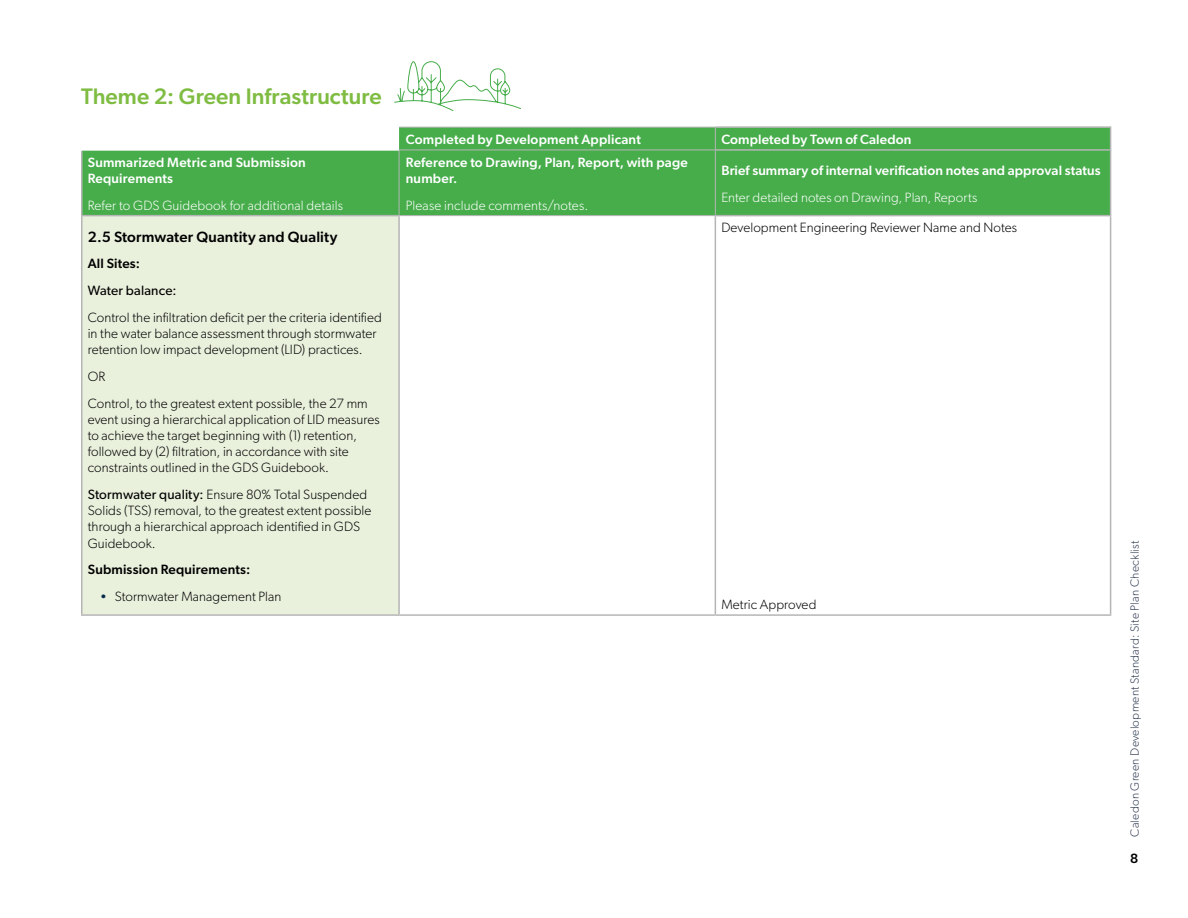
<style>
.page{position:relative;width:1188px;height:918px;background:#fff}
.page>*{position:absolute;margin:0;border:0;box-sizing:border-box;transform-origin:0 0}
.Body{font:500 22.5px "Gibson";letter-spacing:.005em;color:#7fbc42}
.Body-2{font:500 15px "Gibson";letter-spacing:.01em;color:#000}
.Body-3{font:300 13.5px/16.2px "Gibson";letter-spacing:.005em;color:#000}
.Body-4{font:500 13.5px/16.2px "Gibson";letter-spacing:.01em;color:#fff}
.Body-5{font:300 13.5px "Gibson";letter-spacing:.01em;color:#fff}
.Body-6{font:500 13.5px "Gibson";letter-spacing:.015em;color:#000}
.Body-7{font:13.5px "Gibson";letter-spacing:.015em;color:#000}
.t1{font:300 12px "Gibson";letter-spacing:.02em;color:#303c53}
.s1{font-weight:400}
.s2{font-family:"Arial";font-weight:700;color:#072b49}
</style>
<div class="page">
<svg style="left:82px;top:128px;width:1028px;height:87px;background:#54b358"></svg>
<div style="left:82px;top:216px;width:317px;height:399px;background:#e9f1dd"></div>
<hr style="left:399px;top:127px;width:317px;height:1px;background:#b5b5b6">
<svg style="left:715px;top:127px;width:1px;height:23px"></svg>
<hr style="left:399px;top:150px;width:317px;height:1px;background:#b5b5b6">
<hr style="left:399px;top:150px;width:1px;height:65px;background:#b5b5b6">
<hr style="left:715px;top:150px;width:1px;height:65px;background:#b5b5b6">
<hr style="left:400px;top:215px;width:315px;height:1px;background:#b5b5b6">
<hr style="left:716px;top:126px;width:395px;height:2px;background:#b5b5b6">
<svg style="left:1110px;top:128px;width:1px;height:21px"></svg>
<hr style="left:81px;top:151px;width:1px;height:64px;background:#b5b5b6">
<hr style="left:716px;top:149px;width:395px;height:2px;background:#b5b5b6">
<hr style="left:1110px;top:151px;width:1px;height:64px;background:#b5b5b6">
<hr style="left:81px;top:215px;width:319px;height:1px;background:#b5b5b6">
<hr style="left:715px;top:215px;width:396px;height:1px;background:#b5b5b6">
<hr style="left:81px;top:216px;width:1px;height:398px;background:#b5b5b6">
<hr style="left:398px;top:216px;width:2px;height:398px;background:#b5b5b6">
<hr style="left:715px;top:216px;width:1px;height:398px;background:#b5b5b6">
<hr style="left:1110px;top:216px;width:1px;height:398px;background:#b5b5b6">
<hr style="left:81px;top:614px;width:318px;height:2px;background:#b5b5b6">
<hr style="left:399px;top:614px;width:316px;height:2px;background:#b5b5b6">
<hr style="left:715px;top:614px;width:396px;height:2px;background:#b5b5b6">
<hr style="left:81px;top:149px;width:318px;height:2px;background:#fff">
<svg style="left:394px;top:61px;width:127px;height:50px"></svg>
<p class="Body" style="left:81px;top:83px;width:302px">Theme 2: Green Infrastructure</p>
<p class="Body-4" style="left:88px;top:154px;width:220px">Summarized Metric and Submission<br>Requirements</p>
<p class="Body-5" style="left:88px;top:197px;width:257px">Refer to GDS Guidebook for additional details</p>
<p class="Body-2" style="left:88px;top:227px;width:251px">2.5 Stormwater Quantity and Quality</p>
<p class="Body-6" style="left:88px;top:256px;width:54px">All Sites:</p>
<p class="Body-7" style="left:88px;top:282px;width:90px">Water balance:</p>
<p class="Body-3" style="left:88px;top:309px;width:296px">Control the infiltration deficit per the criteria identified in the water balance assessment through stormwater retention low impact development (LID) practices.</p>
<p class="Body-3" style="left:88px;top:368px;width:19px">OR</p>
<p class="Body-3" style="left:88px;top:395px;width:294px">Control, to the greatest extent possible, the 27 mm event using a hierarchical application of LID measures to achieve the target beginning with (1) retention, followed by (2) filtration, in accordance with site constraints outlined in the GDS Guidebook.</p>
<p class="Body-3" style="left:88px;top:486px;width:285px"><span class="s1">Stormwater quality:</span> Ensure 80% Total Suspended Solids (TSS) removal, to the greatest extent possible through a hierarchical approach identified in GDS Guidebook.</p>
<p class="Body-6" style="left:88px;top:562px;width:164px">Submission Requirements:</p>
<p class="Body-3" style="left:101px;top:588px;width:182px"><span class="s2">•</span> Stormwater Management Plan</p>
<p class="Body-4" style="left:406px;top:131px;width:237px">Completed by Development Applicant</p>
<p class="Body-4" style="left:721px;top:131px;width:191px">Completed by Town of Caledon</p>
<p class="Body-4" style="left:406px;top:154px;width:284px">Reference to Drawing, Plan, Report, with page number.</p>
<p class="Body-5" style="left:406px;top:197px;width:184px">Please include comments/notes.</p>
<p class="Body-4" style="left:721px;top:162px;width:381px">Brief summary of internal verification notes and approval status</p>
<p class="Body-5" style="left:721px;top:189px;width:258px">Enter detailed notes on Drawing, Plan, Reports</p>
<p class="Body-3" style="left:721px;top:220px;width:297px">Development Engineering Reviewer Name and Notes</p>
<p class="Body-3" style="left:721px;top:596px;width:97px">Metric Approved</p>
<p class="t1" style="left:1128px;top:837px;width:298px;rotate:-90deg">Caledon Green Development Standard: Site Plan Checklist</p>
<p class="Body-6" style="left:1130px;top:850px;width:10px">8</p>
</div>
